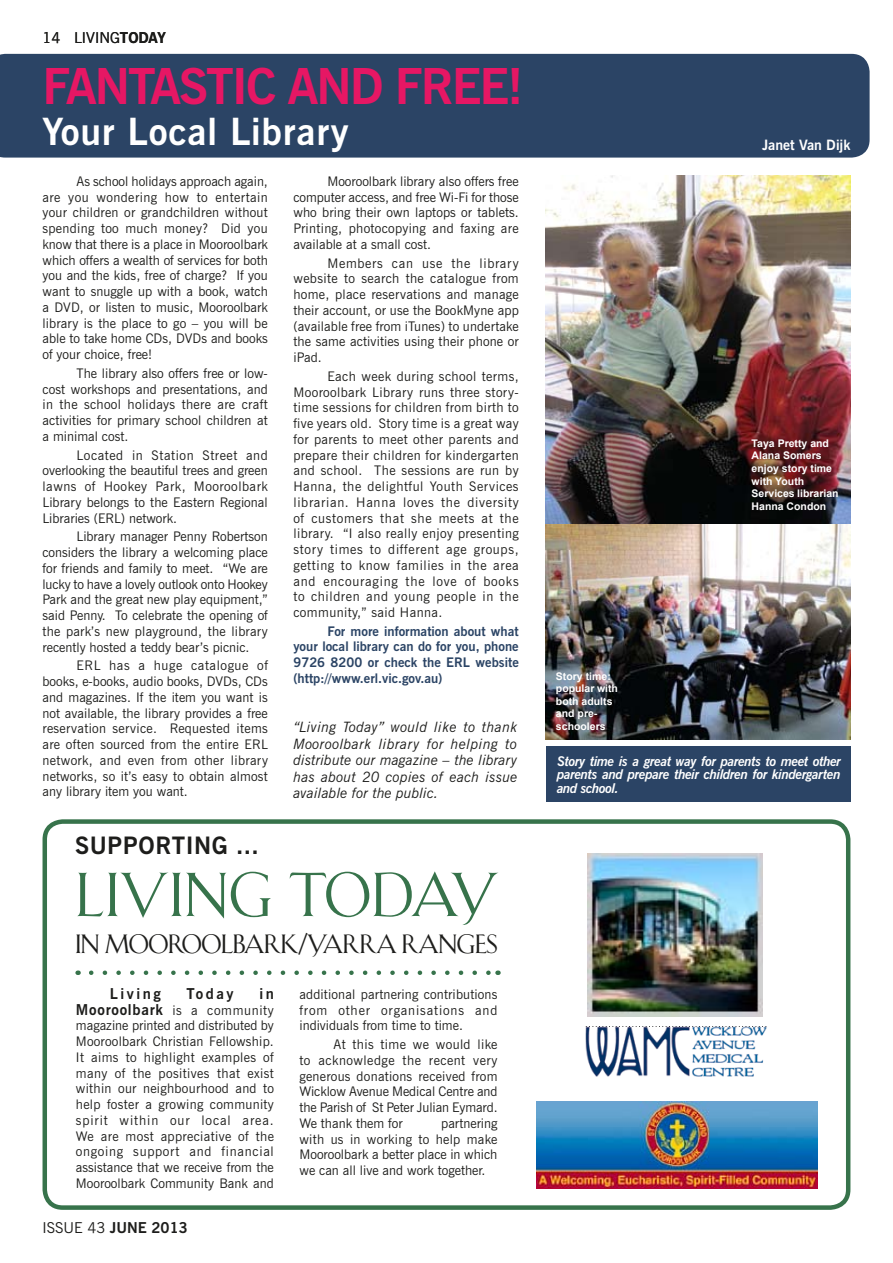
<style>
.page{position:relative;width:893px;height:1263px;background:#fff}
.page>*{position:absolute;margin:0;border:0;box-sizing:border-box;transform-origin:0 0}
.t1{font:500 61.5px "Shango";letter-spacing:-.01em;color:#37734b}
.t2{font:700 49.5px "News Gothic BT";color:#e61764}
.t3{font:700 37.5px "News Gothic BT";letter-spacing:.02em;color:#fff}
.t4{font:500 26.4px "Shango";letter-spacing:-.04em;color:#1d1d1b}
.t5{font:700 24px "News Gothic BT";color:#1d1d1b}
.t6{font:700 15px "News Gothic BT";color:#1d1d1b}
.t7{font:15px "News Gothic BT";color:#1d1d1b}
.t8{font:700 15px "News Gothic BT";letter-spacing:.165em;color:#1d1d1b}
.t9{font:italic 14.25px/16.5px "News Gothic BT";letter-spacing:.015em;color:#1d1d1b;text-align:justify}
.t10{font:700 14.25px "News Gothic BT";color:#fff}
.t11{font:italic 700 13.5px/13.5px "News Gothic BT";letter-spacing:-.025em;color:#fff;text-align:justify}
.t12{font:13.2px/15.8px "News Gothic BT";color:#1d1d1b;text-align:justify}
.t13{font:700 13.2px/15.8px "News Gothic BT";color:#2b4465;text-align:justify}
.t14{font:700 10.5px/12.6px "Arial";color:#fff}
.s1{font-weight:700}
.s2{font-weight:700;font-size:15px}
.s3{font-weight:400}
</style>
<div class="page">
<div style="left:0;top:54px;width:870px;height:104px;background:#2b4465"></div>
<div style="left:43px;top:819px;width:807px;height:391px;border:4px solid #37734b;border-radius:18px"></div>
<img style="left:546px;top:176px;width:304px;height:348px">
<img style="left:546px;top:524px;width:304px;height:216px">
<div style="left:546px;top:746px;width:304px;height:56px;background:#2b4465"></div>
<svg style="left:91px;top:970px;width:400px;height:5px"></svg>
<img style="left:585px;top:1026px;width:182px;height:51px">
<img style="left:588px;top:854px;width:174px;height:163px">
<img style="left:536px;top:1101px;width:281px;height:87px">
<p class="t7" style="left:43px;top:28px;width:125px">14 LIVING<span class="s1">TODAY</span></p>
<h2 class="t2" style="left:43px;top:56px;width:51px">Fantastic</h2>
<h2 class="t2" style="left:288px;top:56px;width:33px">and</h2>
<h2 class="t2" style="left:395px;top:56px;width:130px">Free!</h2>
<h3 class="t3" style="left:43px;top:109px;width:308px">Your Local Library</h3>
<p class="t12" style="left:43px;top:173px;width:227px;text-indent:34px">As school holidays approach again, are you wondering how to entertain your children or grandchildren without spending too much money? Did you know that there is a place in Mooroolbark which offers a wealth of services for both you and the kids, free of charge? If you want to snuggle up with a book, watch a DVD, or listen to music, Mooroolbark library is the place to go – you will be able to take home CDs, DVDs and books of your choice, free!</p>
<p class="t12" style="left:43px;top:365px;width:227px;text-indent:34px">The library also offers free or low&shy;cost workshops and presentations, and in the school holidays there are craft activities for primary school children at a minimal cost.</p>
<p class="t12" style="left:43px;top:447px;width:227px;text-indent:34px">Located in Station Street and overlooking the beautiful trees and green lawns of Hookey Park, Mooroolbark Library belongs to the Eastern Regional Libraries (ERL) network.</p>
<p class="t12" style="left:43px;top:529px;width:227px;text-indent:34px">Library manager Penny Robertson considers the library a welcoming place for friends and family to meet. “We are lucky to have a lovely outlook onto Hookey Park and the great new play equipment,” said Penny. To celebrate the opening of the park’s new playground, the library recently hosted a teddy bear’s picnic.</p>
<p class="t12" style="left:43px;top:658px;width:227px;text-indent:34px">ERL has a huge catalogue of books, e-books, audio books, DVDs, CDs and magazines. If the item you want is not available, the library provides a free reservation service. Requested items are often sourced from the entire ERL network, and even from other library networks, so it’s easy to obtain almost any library item you want.</p>
<p class="t12" style="left:293px;top:173px;width:227px;text-indent:34px">Mooroolbark library also offers free computer access, and free Wi-Fi for those who bring their own laptops or tablets.<br>Printing, photocopying and faxing are available at a small cost.</p>
<p class="t12" style="left:293px;top:255px;width:227px;text-indent:34px">Members can use the library website to search the catalogue from home, place reservations and manage their account, or use the BookMyne app (available free from iTunes) to undertake the same activities using their phone or iPad.</p>
<p class="t12" style="left:293px;top:368px;width:227px;text-indent:34px">Each week during school terms, Mooroolbark Library runs three story&shy;time sessions for children from birth to five years old. Story time is a great way for parents to meet other parents and prepare their children for kindergarten and school. The sessions are run by Hanna, the delightful Youth Services librarian. Hanna loves the diversity of customers that she meets at the library. “I also really enjoy presenting story times to different age groups, getting to know families in the area and encouraging the love of books to children and young people in the community,” said Hanna.</p>
<p class="t13" style="left:293px;top:623px;width:227px;text-indent:34px">For more information about what your local library can do for you, phone 9726 8200 or check the ERL website (http://www.erl.vic.gov.au)</p>
<p class="t9" style="left:293px;top:719px;width:226px">“Living Today” would like to thank Mooroolbark library for helping to distribute our magazine – the library has about 20 copies of each issue available for the public.</p>
<h3 class="t5" style="left:75px;top:831px;width:31px">Supportin</h3>
<h3 class="t5" style="left:212px;top:831px;width:49px">g ...</h3>
<h1 class="t1" style="left:75px;top:858px;width:425px">LIVING TODAY</h1>
<h3 class="t4" style="left:75px;top:928px;width:424px">IN MOOROOLBARK/YARRA RANGES</h3>
<p class="t8" style="left:110px;top:984px;width:52px">Living</p>
<p class="t8" style="left:187px;top:984px;width:48px">Today</p>
<p class="t8" style="left:259px;top:984px;width:16px">in</p>
<p class="t12" style="left:76px;top:1002px;width:200px"><span class="s2">Mooroolbark</span> is a community magazine printed and distributed by Mooroolbark Christian Fellowship.<br>It aims to highlight examples of many of the positives that exist within our neighbourhood and to help foster a growing community spirit within our local area.<br>We are most appreciative of the ongoing support and financial assistance that we receive from the Mooroolbark Community Bank and</p>
<p class="t12" style="left:299px;top:986px;width:199px">additional partnering contributions from other organisations and individuals from time to time.</p>
<p class="t12" style="left:299px;top:1036px;width:200px;text-indent:34px">At this time we would like to acknowledge the recent very generous donations received from Wicklow Avenue Medical Centre and the Parish of St Peter Julian Eymard.<br>We thank them for</p>
<p class="t12" style="left:299px;top:1115px;width:200px;text-indent:142px">partnering with us in working to help make Mooroolbark a better place in which we can all live and work together.</p>
<p class="t6" style="left:43px;top:1218px;width:147px"><span class="s3">ISSUE 43</span> JUNE 2013</p>
<p class="t10" style="left:762px;top:136px;width:90px">Janet Van Dijk</p>
<p class="t14" style="left:752px;top:437px;width:89px">Taya Pretty and<br>Alana Somers enjoy story time with Youth<br>Services librarian<br>Hanna Condon</p>
<p class="t14" style="left:556px;top:670px;width:64px">Story time: popular with both adults and pre&shy;schoolers</p>
<p class="t11" style="left:557px;top:754px;width:285px">Story time is a great way for parents to meet other parents and prepare their children for kindergarten and school.</p>
</div>
